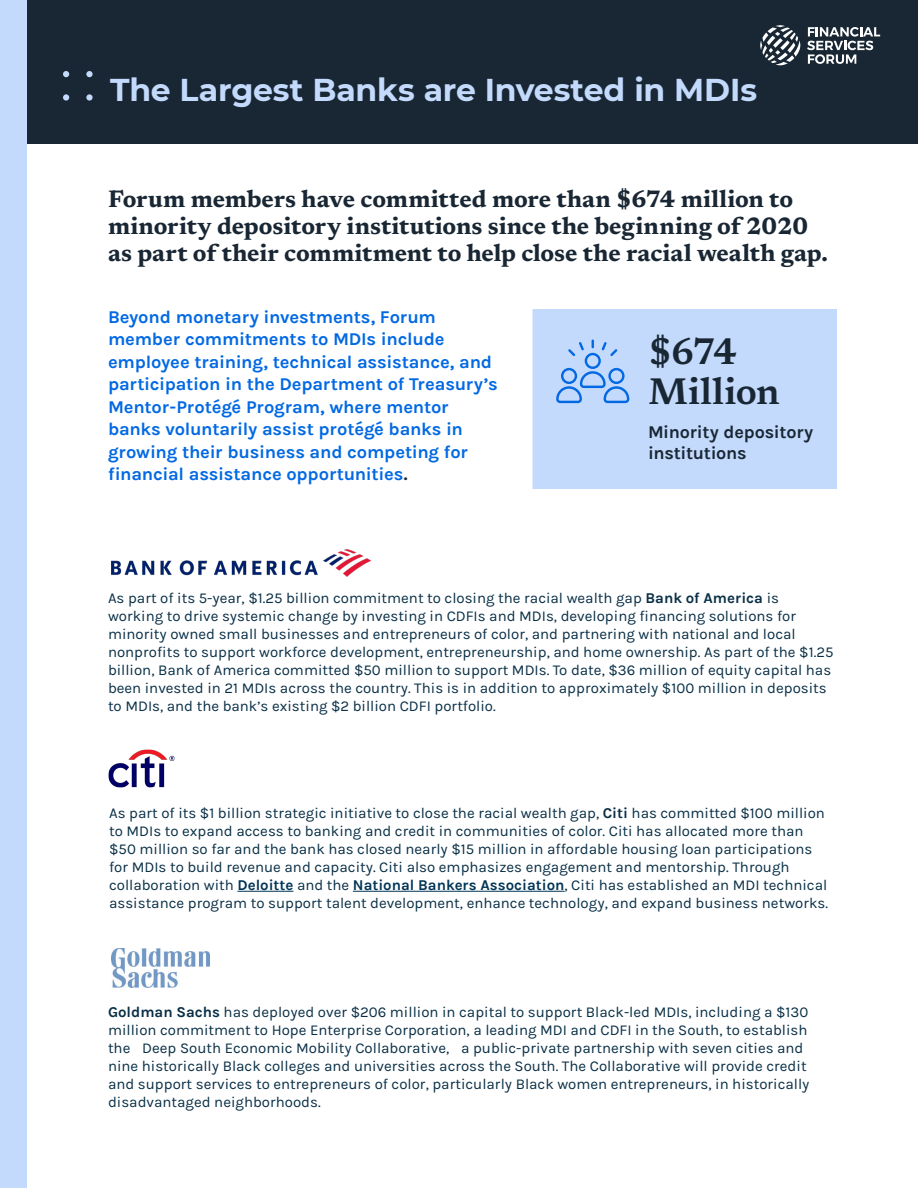
<style>
.page{position:relative;width:918px;height:1188px;background:#fff}
.page>*{position:absolute;margin:0;border:0;box-sizing:border-box;transform-origin:0 0}
.t1{font:600 37.5px "Newsreader";letter-spacing:-.005em;color:#192734}
.Page_Title___Label{font:700 31.5px "Montserrat";letter-spacing:-.01em;color:#c3dafc}
.Body_Copy{font:700 24px/27px "Newsreader";color:#192734}
.Body_Copy-2{font:700 18px/22.5px "Karla";letter-spacing:-.01em;color:#0369e3}
.Body_Copy-3{font:700 18px/21px "Karla";letter-spacing:-.01em;color:#192734}
.t2{font:15px/18px "Karla";color:#092f46}
.s1{color:#192734}
.s2{font-weight:700}
.s3{font-weight:700;color:#003557}
</style>
<div class="page">
<div style="left:0;top:0;width:918px;height:144px;background:#192734"></div>
<svg style="left:86px;top:94px;width:7px;height:7px"></svg>
<div style="left:86px;top:71px;width:7px;height:6px;background:#c3dafc;border-radius:50%"></div>
<div style="left:63px;top:94px;width:6px;height:7px;background:#c3dafc;border-radius:50%"></div>
<svg style="left:63px;top:71px;width:6px;height:6px"></svg>
<svg style="left:760px;top:25px;width:41px;height:41px"></svg>
<svg style="left:807px;top:27px;width:73px;height:37px"></svg>
<div style="left:532px;top:309px;width:305px;height:180px;background:#c3dafc"></div>
<div style="left:0;top:0;width:26px;height:1188px;background:#c3dafc"></div>
<img style="left:111px;top:550px;width:260px;height:26px">
<img style="left:108px;top:749px;width:67px;height:38px">
<hr style="left:237px;top:891px;width:56px;height:1px;background:#003557">
<hr style="left:353px;top:891px;width:212px;height:1px;background:#003557">
<svg style="left:556px;top:340px;width:73px;height:63px"></svg>
<img style="left:112px;top:948px;width:97px;height:39px">
<p class="Page_Title___Label" style="left:110px;top:67px;width:649px">The Largest Banks are Invested in MDIs</p>
<p class="Body_Copy" style="left:108px;top:183px;width:722px">Forum members have committed more than $674 million to minority depository institutions since the beginning of 2020 as part of their commitment to help close the racial wealth gap.</p>
<p class="Body_Copy-2" style="left:108px;top:305px;width:391px">Beyond monetary investments, Forum member commitments to MDIs include employee training, technical assistance, and participation in the Department of Treasury’s Mentor-Protégé Program, where mentor banks voluntarily assist protégé banks in growing their business and competing for financial assistance opportunities<span class="s1">.</span></p>
<p class="t1" style="left:648px;top:323px;width:90px">$674</p>
<p class="t1" style="left:648px;top:364px;width:133px">Million</p>
<p class="Body_Copy-3" style="left:648px;top:422px;width:167px">Minority depository institutions</p>
<p class="t2" style="left:108px;top:590px;width:727px">As part of its 5-year, $1.25 billion commitment to closing the racial wealth gap <span class="s2">Bank of America</span> is working to drive systemic change by investing in CDFIs and MDIs, developing financing solutions for minority owned small businesses and entrepreneurs of color, and partnering with national and local nonprofits to support workforce development, entrepreneurship, and home ownership. As part of the $1.25 billion, Bank of America committed $50 million to support MDIs. To date, $36 million of equity capital has been invested in 21 MDIs across the country. This is in addition to approximately $100 million in deposits to MDIs, and the bank’s existing $2 billion CDFI portfolio.</p>
<p class="t2" style="left:109px;top:804px;width:721px">As part of its $1 billion strategic initiative to close the racial wealth gap, <span class="s2">Citi</span> has committed $100 million to MDIs to expand access to banking and credit in communities of color. Citi has allocated more than $50 million so far and the bank has closed nearly $15 million in affordable housing loan participations for MDIs to build revenue and capacity. Citi also emphasizes engagement and mentorship. Through collaboration with <span class="s3">Deloitte</span> and the <span class="s3">National Bankers Association</span>, Citi has established an MDI technical assistance program to support talent development, enhance technology, and expand business networks.</p>
<p class="t2" style="left:108px;top:1003px;width:703px"><span class="s2">Goldman Sachs</span> has deployed over $206 million in capital to support Black-led MDIs, including a $130 million commitment to Hope Enterprise Corporation, a leading MDI and CDFI in the South, to establish the “Deep South Economic Mobility Collaborative, a public-private partnership with seven cities and nine historically Black colleges and universities across the South. The Collaborative will provide credit and support services to entrepreneurs of color, particularly Black women entrepreneurs, in historically disadvantaged neighborhoods.</p>
</div>
